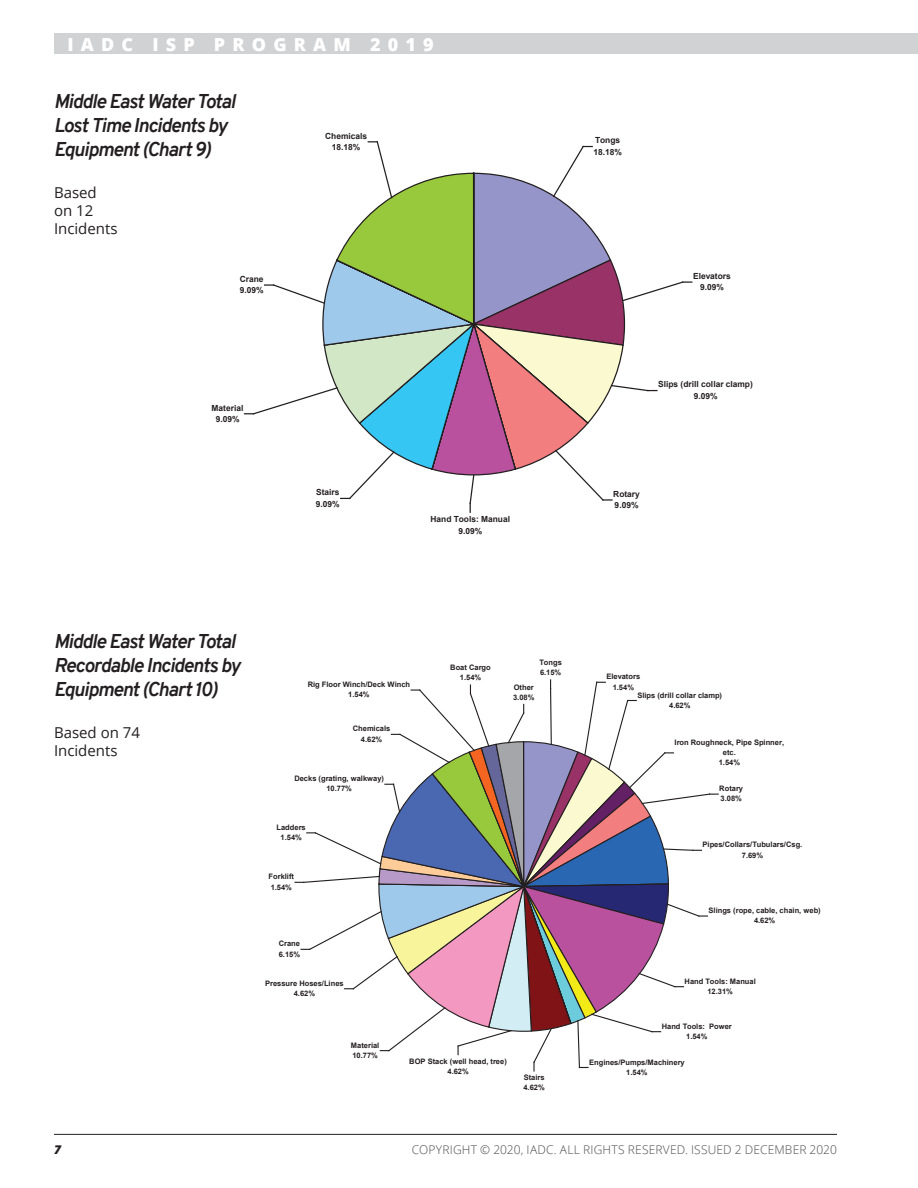
<style>
.page{position:relative;width:918px;height:1188px;background:#fff}
.page>*{position:absolute;margin:0;border:0;box-sizing:border-box;transform-origin:0 0}
.t1{font:italic 700 19.5px/24px "Overpass";letter-spacing:-.045em;color:#231f20}
.t2{font:800 18px "Open Sans";letter-spacing:.4em;color:#fff}
.t3{font:15px/18px "Open Sans";color:#231f20}
.t4{font:300 12px "Open Sans";letter-spacing:.015em;color:#4b4c4d}
.t5{font:italic 800 12px "Open Sans";color:#231f20}
.t6{font:700 10.5px "Arial";letter-spacing:-.005em;color:#231f20}
.t7{font:700 8.4px/11.4px "Arial";color:#231f20;text-align:center}
.t8{font:700 7.5px/10.2px "Arial";color:#231f20;text-align:center}
</style>
<div class="page">
<div style="left:54px;top:34px;width:864px;height:20px;background:#d1d2d4"></div>
<hr style="left:54px;top:1134px;width:783px;height:1px;background:#231f20">
<svg style="left:245px;top:141px;width:447px;height:371px"></svg>
<svg style="left:295px;top:680px;width:423px;height:391px"></svg>
<h2 class="t2" style="left:68px;top:31px;width:368px">IADC ISP PROGRAM 2019</h2>
<h1 class="t1" style="left:54px;top:89px;width:183px">Middle East Water Total<br>Lost Time Incidents by<br>Equipment (Chart 9)</h1>
<h3 class="t3" style="left:54px;top:183px;width:65px">Based on 12<br>Incidents</h3>
<p class="t7" style="left:325px;top:130px;width:43px">Chemicals<br>18.18%</p>
<p class="t7" style="left:593px;top:135px;width:30px;text-align:left">Tongs<br>18.18%</p>
<p class="t7" style="left:240px;top:273px;width:25px;text-align:left">Crane<br>9.09%</p>
<p class="t7" style="left:693px;top:270px;width:39px">Elevators<br>9.09%</p>
<p class="t7" style="left:212px;top:402px;width:33px">Material<br>9.09%</p>
<p class="t7" style="left:316px;top:487px;width:25px;text-align:left">Stairs<br>9.09%</p>
<p class="t7" style="left:430px;top:514px;width:81px">Hand Tools: Manual<br>9.09%</p>
<p class="t7" style="left:658px;top:379px;width:96px">Slips (drill collar clamp)<br>9.09%</p>
<p class="t7" style="left:613px;top:488px;width:28px;text-align:left">Rotary<br>9.09%</p>
<h1 class="t1" style="left:54px;top:629px;width:188px">Middle East Water Total<br>Recordable Incidents by<br>Equipment (Chart 10)</h1>
<h3 class="t6" style="left:54px;top:633px;width:135px">Issued: 19 November 2020</h3>
<h3 class="t3" style="left:54px;top:723px;width:88px">Based on 74<br>Incidents</h3>
<h3 class="t5" style="left:54px;top:1141px;width:8px">7</h3>
<p class="t8" style="left:308px;top:679px;width:104px">Rig Floor Winch/Deck Winch<br>1.54%</p>
<p class="t8" style="left:353px;top:724px;width:39px">Chemicals<br>4.62%</p>
<p class="t8" style="left:294px;top:774px;width:91px">Decks (grating, walkway)<br>10.77%</p>
<p class="t8" style="left:277px;top:822px;width:31px">Ladders<br>1.54%</p>
<p class="t8" style="left:269px;top:872px;width:27px;text-align:left">Forklift<br>1.54%</p>
<p class="t8" style="left:279px;top:939px;width:23px;text-align:left">Crane<br>6.15%</p>
<p class="t8" style="left:265px;top:978px;width:80px">Pressure Hoses/Lines<br>4.62%</p>
<p class="t8" style="left:450px;top:663px;width:42px">Boat Cargo<br>1.54%</p>
<p class="t8" style="left:539px;top:657px;width:24px;text-align:left">Tongs<br>6.15%</p>
<p class="t8" style="left:513px;top:682px;width:23px;text-align:left">Other<br>3.08%</p>
<p class="t8" style="left:351px;top:1040px;width:30px;text-align:left">Material<br>10.77%</p>
<p class="t8" style="left:409px;top:1056px;width:99px">BOP Stack (well head, tree)<br>4.62%</p>
<p class="t8" style="left:523px;top:1072px;width:23px;text-align:left">Stairs<br>4.62%</p>
<p class="t8" style="left:606px;top:672px;width:35px">Elevators<br>1.54%</p>
<p class="t8" style="left:637px;top:690px;width:86px">Slips (drill collar clamp)<br>4.62%</p>
<p class="t8" style="left:675px;top:737px;width:111px">Iron Roughneck, Pipe Spinner, etc.<br>1.54%</p>
<p class="t8" style="left:719px;top:784px;width:25px;text-align:left">Rotary<br>3.08%</p>
<p class="t8" style="left:703px;top:840px;width:101px">Pipes/Collars/Tubulars/Csg.<br>7.69%</p>
<p class="t8" style="left:709px;top:905px;width:114px">Slings (rope, cable, chain, web)<br>4.62%</p>
<p class="t8" style="left:685px;top:976px;width:73px">Hand Tools: Manual<br>12.31%</p>
<p class="t8" style="left:662px;top:1021px;width:72px">Hand Tools: Power<br>1.54%</p>
<p class="t8" style="left:589px;top:1057px;width:97px">Engines/Pumps/Machinery<br>1.54%</p>
<h3 class="t4" style="left:412px;top:1142px;width:427px">COPYRIGHT © 2020, IADC. ALL RIGHTS RESERVED. ISSUED 2 DECEMBER 2020</h3>
</div>
